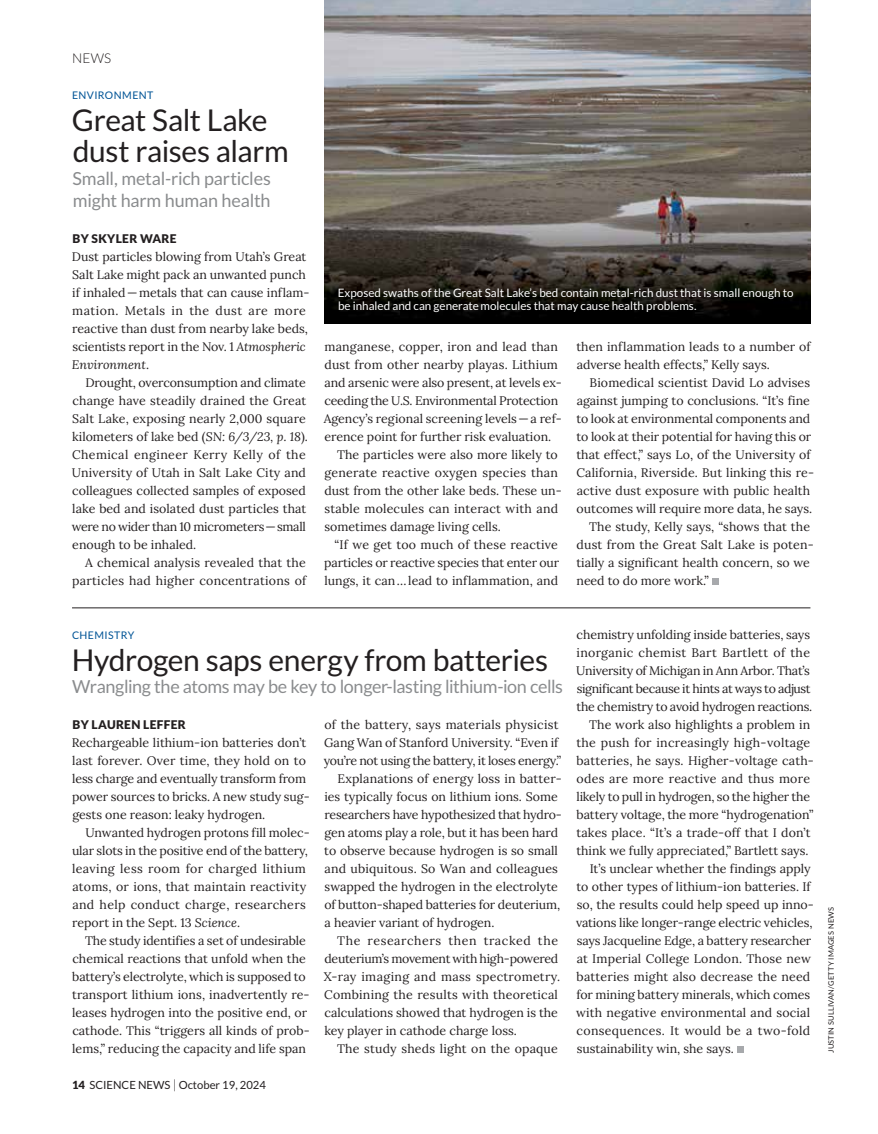
<style>
.page{position:relative;width:878px;height:1134px;background:#fff}
.page>*{position:absolute;margin:0;border:0;box-sizing:border-box;transform-origin:0 0}
.t1{font:30px/31.5px "Lato";letter-spacing:-.015em;color:#231f20}
.t2{font:18px/22.5px "Lato";letter-spacing:-.015em;color:#8a8c8e}
.t3{font:300 13.5px "Lato";color:#231f20}
.t4{font:12.3px/18px "Lora";color:#231f20}
.t5{font:12.3px "Lora";letter-spacing:.02em;color:#231f20}
.t6{font:12.3px "Lora";letter-spacing:-.025em;color:#231f20}
.t7{font:12.3px "Lora";letter-spacing:.025em;color:#231f20}
.t8{font:12.3px "Lora";letter-spacing:-.02em;color:#231f20}
.t9{font:12.3px "Lora";letter-spacing:.045em;color:#231f20}
.t10{font:900 12px "Lato";letter-spacing:.025em;color:#231f20}
.t11{font:11.7px/13.5px "Lato";color:#fff}
.t12{font:11.25px "Lato";color:#231f20}
.t13{font:10.5px "Lato";letter-spacing:.04em;color:#005496}
.t14{font:7.5px "Lato";letter-spacing:.025em;color:#231f20}
.s1{font-style:italic}
.s2{font-weight:900}
.s3{font-weight:300;font-size:12.75px}
</style>
<div class="page">
<div style="left:712px;top:578px;width:6px;height:7px;background:#a7a9ac"></div>
<div style="left:736px;top:1046px;width:7px;height:7px;background:#a7a9ac"></div>
<img style="left:324px;top:0;width:486px;height:324px">
<hr style="left:72px;top:608px;width:738px;height:1px;background:#231f20">
<p class="t3" style="left:72px;top:51px;width:41px">NEWS</p>
<p class="t13" style="left:72px;top:89px;width:83px">ENVIRONMENT</p>
<h1 class="t1" style="left:72px;top:104px;width:218px">Great Salt Lake dust raises alarm</h1>
<h2 class="t2" style="left:72px;top:167px;width:200px">Small, metal-rich particles might harm human health</h2>
<p class="t10" style="left:72px;top:232px;width:106px">BY SKYLER WARE</p>
<p class="t4" style="left:72px;top:247px;width:238px">Dust particles blowing from Utah’s Great Salt Lake might pack an unwanted punch if inhaled—metals that can cause inflam&shy;mation. Metals in the dust are more reactive than dust from nearby lake beds, scientists report in the Nov. 1 <span class="s1">Atmospheric Environment</span>.</p>
<p class="t4" style="left:72px;top:373px;width:238px;text-indent:14px">Drought, overconsumption and climate change have steadily drained the Great Salt Lake, exposing nearly 2,000 square kilometers of lake bed (<span class="s1">SN: 6/3/23, p. 18</span>).<br>Chemical engineer Kerry Kelly of the University of Utah in Salt Lake City and colleagues collected samples of exposed lake bed and isolated dust particles that were no wider than 10 micrometers—small enough to be inhaled.</p>
<p class="t4" style="left:72px;top:553px;width:236px;text-align:right">A chemical analysis revealed that the particles had higher concentrations of</p>
<p class="t11" style="left:338px;top:286px;width:457px">Exposed swaths of the Great Salt Lake’s bed contain metal-rich dust that is small enough to be inhaled and can generatemolecules that may cause health problems.</p>
<p class="t4" style="left:324px;top:337px;width:235px">manganese, copper, iron and lead than</p>
<p class="t4" style="left:324px;top:355px;width:235px">dust from other nearby playas. Lithium</p>
<p class="t4" style="left:324px;top:373px;width:239px">and arsenic were also present, at levels ex-</p>
<p class="t8" style="left:324px;top:391px;width:235px">ceeding the U.S. Environmental Protection</p>
<p class="t4" style="left:323px;top:409px;width:240px">Agency’s regional screening levels—a ref-</p>
<p class="t4" style="left:324px;top:427px;width:228px">erence point for further risk evaluation.</p>
<p class="t4" style="left:337px;top:445px;width:222px">The particles were also more likely to</p>
<p class="t5" style="left:324px;top:463px;width:235px">generate reactive oxygen species than</p>
<p class="t4" style="left:324px;top:481px;width:239px">dust from the other lake beds. These un-</p>
<p class="t4" style="left:324px;top:499px;width:235px">stable molecules can interact with and</p>
<p class="t4" style="left:324px;top:517px;width:178px">sometimes damage living cells.</p>
<p class="t4" style="left:334px;top:535px;width:225px">“If we get too much of these reactive</p>
<p class="t4" style="left:324px;top:553px;width:236px">particles or reactive species that enter our</p>
<p class="t4" style="left:324px;top:571px;width:235px">lungs, it can…lead to inflammation, and</p>
<p class="t4" style="left:576px;top:337px;width:236px">then inflammation leads to a number of adverse health effects,” Kelly says.</p>
<p class="t4" style="left:589px;top:373px;width:222px">Biomedical scientist David Lo advises</p>
<p class="t4" style="left:576px;top:391px;width:235px">against jumping to conclusions. “It’s fine</p>
<p class="t4" style="left:576px;top:409px;width:235px">to look at environmental components and</p>
<p class="t4" style="left:576px;top:427px;width:236px">to look at their potential for having this or</p>
<p class="t4" style="left:576px;top:445px;width:236px">that effect,” says Lo, of the University of</p>
<p class="t4" style="left:576px;top:463px;width:239px">California, Riverside. But linking this re-</p>
<p class="t4" style="left:576px;top:481px;width:235px">active dust exposure with public health</p>
<p class="t4" style="left:576px;top:499px;width:237px">outcomes will require more data, he says.</p>
<p class="t4" style="left:589px;top:517px;width:222px">The study, Kelly says, “shows that the</p>
<p class="t4" style="left:576px;top:535px;width:239px">dust from the Great Salt Lake is poten-</p>
<p class="t4" style="left:576px;top:553px;width:235px">tially a significant health concern, so we</p>
<p class="t4" style="left:576px;top:571px;width:134px">need to do more work.”</p>
<p class="t13" style="left:72px;top:629px;width:64px">CHEMISTRY</p>
<h1 class="t1" style="left:72px;top:644px;width:478px">Hydrogen saps energy from batteries</h1>
<h2 class="t2" style="left:72px;top:675px;width:492px">Wrangling the atoms may be key to longer-lasting lithium-ion cells</h2>
<p class="t10" style="left:72px;top:718px;width:115px">BY LAUREN LEFFER</p>
<p class="t4" style="left:72px;top:733px;width:239px">Rechargeable lithium-ion batteries don’t last forever. Over time, they hold on to less charge and eventually transform from power sources to bricks. A new study sug&shy;gests one reason: leaky hydrogen.</p>
<p class="t4" style="left:72px;top:823px;width:239px;text-indent:13px">Unwanted hydrogen protons fill molec&shy;ular slots in the positive end of the battery, leaving less room for charged lithium atoms, or ions, that maintain reactivity and help conduct charge, researchers report in the Sept. 13 <span class="s1">Science</span>.</p>
<p class="t4" style="left:72px;top:931px;width:239px;text-indent:13px">The study identifies a set of undesirable chemical reactions that unfold when the battery’s electrolyte, which is supposed to transport lithium ions, inadvertently re&shy;leases hydrogen into the positive end, or cathode. This “triggers all kinds of prob&shy;lems,” reducing the capacity and life span</p>
<p class="t12" style="left:72px;top:1079px;width:195px"><span class="s2">14</span> SCIENCE NEWS <span class="s3">|</span> October 19, 2024</p>
<p class="t5" style="left:324px;top:715px;width:235px">of the battery, says materials physicist</p>
<p class="t4" style="left:324px;top:733px;width:236px">Gang Wan of Stanford University. “Even if</p>
<p class="t6" style="left:324px;top:751px;width:239px">you’re not using the battery, it loses energy.”</p>
<p class="t4" style="left:337px;top:769px;width:226px">Explanations of energy loss in batter-</p>
<p class="t4" style="left:324px;top:787px;width:235px">ies typically focus on lithium ions. Some</p>
<p class="t4" style="left:324px;top:805px;width:239px">researchers have hypothesized that hydro-</p>
<p class="t4" style="left:324px;top:823px;width:235px">gen atoms play a role, but it has been hard</p>
<p class="t4" style="left:324px;top:841px;width:235px">to observe because hydrogen is so small</p>
<p class="t4" style="left:324px;top:859px;width:235px">and ubiquitous. So Wan and colleagues</p>
<p class="t4" style="left:324px;top:877px;width:235px">swapped the hydrogen in the electrolyte</p>
<p class="t4" style="left:324px;top:895px;width:237px">of button-shaped batteries for deuterium,</p>
<p class="t4" style="left:324px;top:913px;width:171px">a heavier variant of hydrogen.</p>
<p class="t9" style="left:337px;top:931px;width:222px">The researchers then tracked the</p>
<p class="t6" style="left:324px;top:949px;width:235px">deuterium’s movement with high-powered</p>
<p class="t7" style="left:323px;top:967px;width:238px">X-ray imaging and mass spectrometry.</p>
<p class="t4" style="left:324px;top:985px;width:235px">Combining the results with theoretical</p>
<p class="t4" style="left:324px;top:1003px;width:235px">calculations showed that hydrogen is the</p>
<p class="t4" style="left:324px;top:1021px;width:194px">key player in cathode charge loss.</p>
<p class="t4" style="left:337px;top:1039px;width:222px">The study sheds light on the opaque</p>
<p class="t4" style="left:576px;top:625px;width:235px">chemistry unfolding inside batteries, says</p>
<p class="t7" style="left:576px;top:643px;width:235px">inorganic chemist Bart Bartlett of the</p>
<p class="t8" style="left:576px;top:661px;width:235px">University of Michigan in Ann Arbor. That’s</p>
<p class="t6" style="left:576px;top:680px;width:235px">significant because it hints at ways to adjust</p>
<p class="t4" style="left:576px;top:697px;width:237px">the chemistry to avoid hydrogen reactions.</p>
<p class="t4" style="left:589px;top:715px;width:222px">The work also highlights a problem in</p>
<p class="t5" style="left:576px;top:734px;width:235px">the push for increasingly high-voltage</p>
<p class="t4" style="left:576px;top:751px;width:239px">batteries, he says. Higher-voltage cath-</p>
<p class="t5" style="left:576px;top:770px;width:235px">odes are more reactive and thus more</p>
<p class="t4" style="left:576px;top:787px;width:235px">likely to pull in hydrogen, so the higher the</p>
<p class="t4" style="left:576px;top:805px;width:238px">battery voltage, the more “hydrogenation”</p>
<p class="t4" style="left:576px;top:823px;width:236px">takes place. “It’s a trade-off that I don’t</p>
<p class="t4" style="left:576px;top:841px;width:234px">think we fully appreciated,” Bartlett says.</p>
<p class="t4" style="left:589px;top:859px;width:222px">It’s unclear whether the findings apply</p>
<p class="t4" style="left:576px;top:877px;width:236px">to other types of lithium-ion batteries. If</p>
<p class="t4" style="left:576px;top:895px;width:239px">so, the results could help speed up inno-</p>
<p class="t4" style="left:576px;top:913px;width:238px">vations like longer-range electric vehicles,</p>
<p class="t4" style="left:576px;top:931px;width:236px">says Jacqueline Edge, a battery researcher</p>
<p class="t4" style="left:576px;top:949px;width:236px">at Imperial College London. Those new</p>
<p class="t4" style="left:576px;top:967px;width:235px">batteries might also decrease the need</p>
<p class="t4" style="left:576px;top:985px;width:235px">for mining battery minerals, which comes</p>
<p class="t4" style="left:576px;top:1003px;width:236px">with negative environmental and social</p>
<p class="t7" style="left:576px;top:1022px;width:235px">consequences. It would be a two-fold</p>
<p class="t4" style="left:576px;top:1039px;width:158px">sustainability win, she says.</p>
<p class="t14" style="left:826px;top:1053px;width:148px;rotate:-90deg">JUSTIN SULLIVAN/GETTY IMAGES NEWS</p>
</div>
